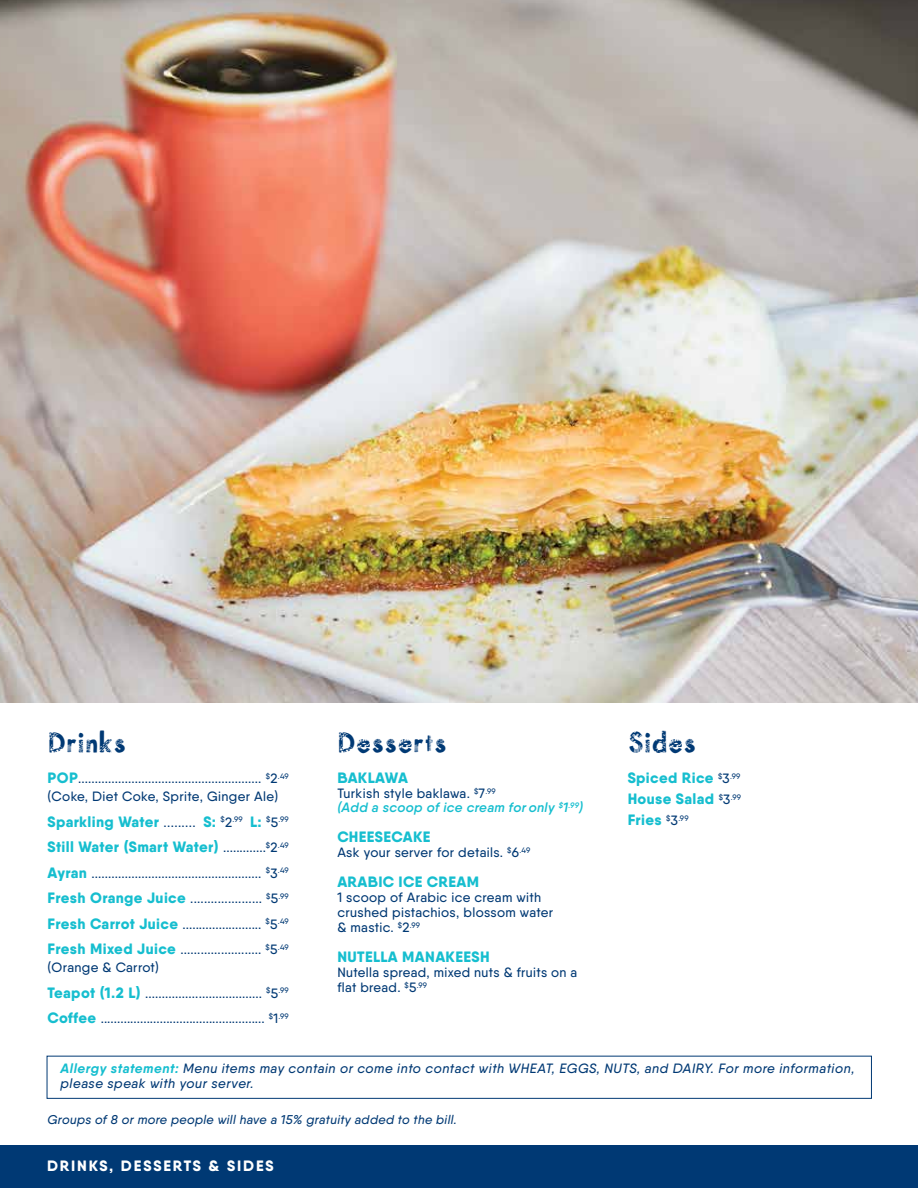
<style>
.page{position:relative;width:918px;height:1188px;background:#fff}
.page>*{position:absolute;margin:0;border:0;box-sizing:border-box;transform-origin:0 0}
.t1{font:18px "Mix Prints";color:#003974}
.t2{font:800 15px/21px "Qanelas Soft";letter-spacing:.025em;color:#16becf}
.t3{font:800 15px "Qanelas Soft";letter-spacing:.125em;color:#fff}
.t4{font:500 13.5px/25.5px "Qanelas Soft";letter-spacing:.025em;color:#003974}
.t5{font:italic 500 13.5px/15px "Qanelas Soft";letter-spacing:.04em;color:#003974}
.t6{font:italic 600 13.5px/14.2px "Qanelas Soft";letter-spacing:.025em;color:#16becf}
.t7{font:italic 500 12.75px "Qanelas Soft";letter-spacing:.025em;color:#003974}
.s1{font-weight:800;font-size:15px;color:#16becf}
.s2{font-weight:500;font-size:13.5px;color:#003974}
.s3{font-weight:500;font-style:normal;color:#003974}
.s4{font-weight:700;color:#16becf}
</style>
<div class="page">
<div style="left:0;top:1145px;width:918px;height:43px;background:#003974"></div>
<img style="left:0;top:0;width:918px;height:702px">
<div style="left:47px;top:1056px;width:825px;height:43px;border:1px solid #003974"></div>
<h1 class="t1" style="left:48px;top:736px;width:80px">Drinks</h1>
<p class="t4" style="left:48px;top:769px;width:243px;line-height:18px"><span class="s1">POP</span>....................................................... <sup>$</sup>2<sup>.49 </sup>(Coke, Diet Coke, Sprite, Ginger Ale)</p>
<p class="t2" style="left:48px;top:809px;width:243px;line-height:25.5px">Sparkling Water <span class="s2">.........</span> S: <sup>$</sup><span class="s2">2</span><sup>.99</sup> L: <sup>$</sup><span class="s2">5</span><sup>.99<br></sup>Still Water (Smart Water) <span class="s2">.............</span><sup>$</sup><span class="s2">2</span><sup>.49</sup></p>
<p class="t4" style="left:48px;top:860px;width:243px;text-align:justify"><span class="s1">Ayran</span> ................................................... <sup>$</sup>3<sup>.49<br></sup><span class="s1">Fresh Orange Juice</span> ..................... <sup>$</sup>5<sup>.99<br></sup><span class="s1">Fresh Carrot Juice</span> ........................ <sup>$</sup>5<sup>.49<br></sup><span class="s1">Fresh Mixed Juice</span> ........................ <sup>$</sup>5<sup>.49</sup></p>
<p class="t4" style="left:48px;top:955px;width:243px">(Orange &amp; Carrot)<br><span class="s1">Teapot (1.2 L)</span> ................................... <sup>$</sup>5<sup>.99<br></sup><span class="s1">Coffee</span> .................................................. <sup>$</sup>1<sup>.99</sup></p>
<h1 class="t1" style="left:338px;top:736px;width:111px">Desserts</h1>
<p class="t2" style="left:337px;top:767px;width:72px">BAKLAWA</p>
<p class="t6" style="left:337px;top:786px;width:247px"><span class="s3">Turkish style baklawa.</span> <sup>$</sup><span class="s3">7</span><sup>.99<br></sup>(Add a scoop of ice cream for only <sup>$</sup>1<sup>.99</sup>)</p>
<p class="t2" style="left:337px;top:827px;width:95px">CHEESECAKE</p>
<p class="t4" style="left:337px;top:840px;width:194px">Ask your server for details. <sup>$</sup>6<sup>.49</sup></p>
<p class="t2" style="left:337px;top:872px;width:143px">ARABIC ICE CREAM</p>
<p class="t4" style="left:337px;top:890px;width:217px;line-height:15px">1 scoop of Arabic ice cream with crushed pistachios, blossom water &amp; mastic. <sup>$</sup>2<sup>.99</sup></p>
<p class="t2" style="left:337px;top:947px;width:154px">NUTELLA MANAKEESH</p>
<p class="t4" style="left:337px;top:965px;width:241px;line-height:15px">Nutella spread, mixed nuts &amp; fruits on a flat bread. <sup>$</sup>5<sup>.99</sup></p>
<h1 class="t1" style="left:628px;top:736px;width:70px">Sides</h1>
<p class="t2" style="left:628px;top:767px;width:115px;text-align:justify">Spiced Rice <sup>$</sup><span class="s2">3</span><sup>.99<br></sup>House Salad <sup>$</sup><span class="s2">3</span><sup>.99<br></sup>Fries <sup>$</sup><span class="s2">3</span><sup>.99</sup></p>
<p class="t5" style="left:61px;top:1061px;width:796px"><span class="s4">Allergy statement:</span> Menu items may contain or come into contact with WHEAT, EGGS, NUTS, and DAIRY. For more information, please speak with your server.</p>
<p class="t7" style="left:48px;top:1112px;width:411px">Groups of 8 or more people will have a 15% gratuity added to the bill.</p>
<p class="t3" style="left:47px;top:1156px;width:228px">DRINKS, DESSERTS &amp; SIDES</p>
</div>
